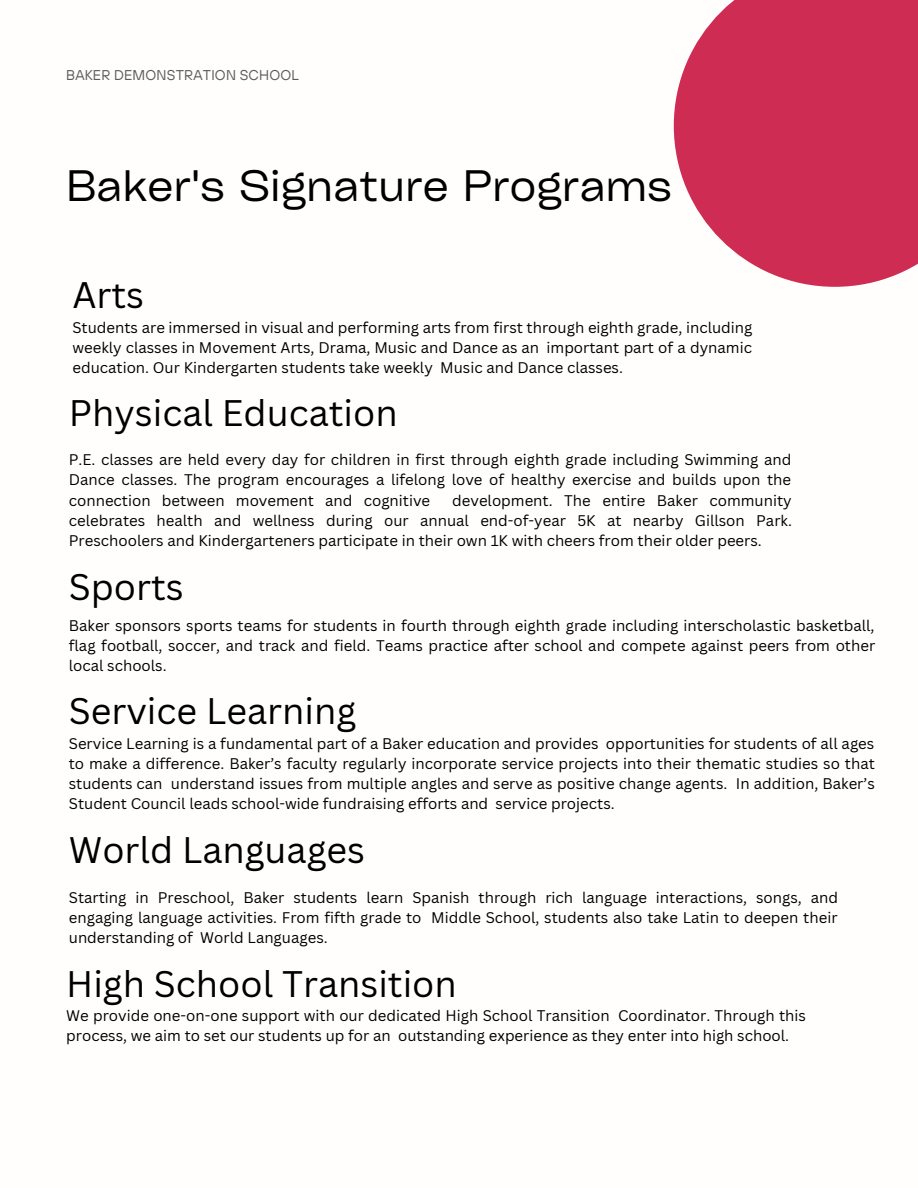
<style>
.page{position:relative;width:918px;height:1188px;background:#fff}
.page>*{position:absolute;margin:0;border:0;box-sizing:border-box;transform-origin:0 0}
.t1{font:42.15px "Cy Grotesk Key";color:#000}
.t2{font:36px "Canva Sans";color:#000}
.t3{font:15px/20.2px "Canva Sans";color:#000;text-align:justify}
.t4{font:14.1px "TT Hoves";letter-spacing:.015em;color:#5b5b5b}
</style>
<div class="page">
<svg style="left:674px;top:0;width:244px;height:287px;fill:#cf2c53"></svg>
<p class="t4" style="left:66px;top:66px;width:234px">BAKER DEMONSTRATION SCHOOL</p>
<p class="t1" style="left:66px;top:159px;width:607px">Baker's Signature Programs</p>
<p class="t2" style="left:72px;top:270px;width:73px">Arts</p>
<p class="t3" style="left:72px;top:317px;width:682px">Students are immersed in visual and performing arts from first through eighth grade, including weekly classes in Movement Arts, Drama, Music and Dance as an important part of a dynamic education. Our Kindergarten students take weekly Music and Dance classes.</p>
<p class="t2" style="left:69px;top:387px;width:330px">Physical Education</p>
<p class="t3" style="left:69px;top:449px;width:724px">P.E. classes are held every day for children in first through eighth grade including Swimming and Dance classes. The program encourages a lifelong love of healthy exercise and builds upon the connection between movement and cognitive</p>
<p class="t3" style="left:69px;top:490px;width:725px;text-indent:383px">development. The entire Baker community celebrates health and wellness during our annual end-of-year 5K at nearby Gillson Park.<br>Preschoolers and Kindergarteners participate in their own 1K with cheers from their older peers.</p>
<p class="t2" style="left:69px;top:561px;width:117px">Sports</p>
<p class="t3" style="left:69px;top:615px;width:808px">Baker sponsors sports teams for students in fourth through eighth grade including interscholastic basketball, flag football, soccer, and track and field. Teams practice after school and compete against peers from other local schools.</p>
<p class="t2" style="left:69px;top:686px;width:289px">Service Learning</p>
<p class="t3" style="left:69px;top:733px;width:808px">Service Learning is a fundamental part of a Baker education and provides opportunities for students of all ages to make a difference. Baker’s faculty regularly incorporate service projects into their thematic studies so that students can understand issues from multiple angles and serve as positive change agents. In addition, Baker’s Student Council leads school-wide fundraising efforts and service projects.</p>
<p class="t2" style="left:69px;top:824px;width:298px">World Languages</p>
<p class="t3" style="left:69px;top:887px;width:771px">Starting in Preschool, Baker students learn Spanish through rich language interactions, songs, and engaging language activities. From fifth grade to Middle School, students also take Latin to deepen their understanding of World Languages.</p>
<p class="t2" style="left:66px;top:958px;width:392px">High School Transition</p>
<p class="t3" style="left:66px;top:1005px;width:741px">We provide one-on-one support with our dedicated High School Transition Coordinator. Through this process, we aim to set our students up for an outstanding experience as they enter into high school.</p>
</div>
